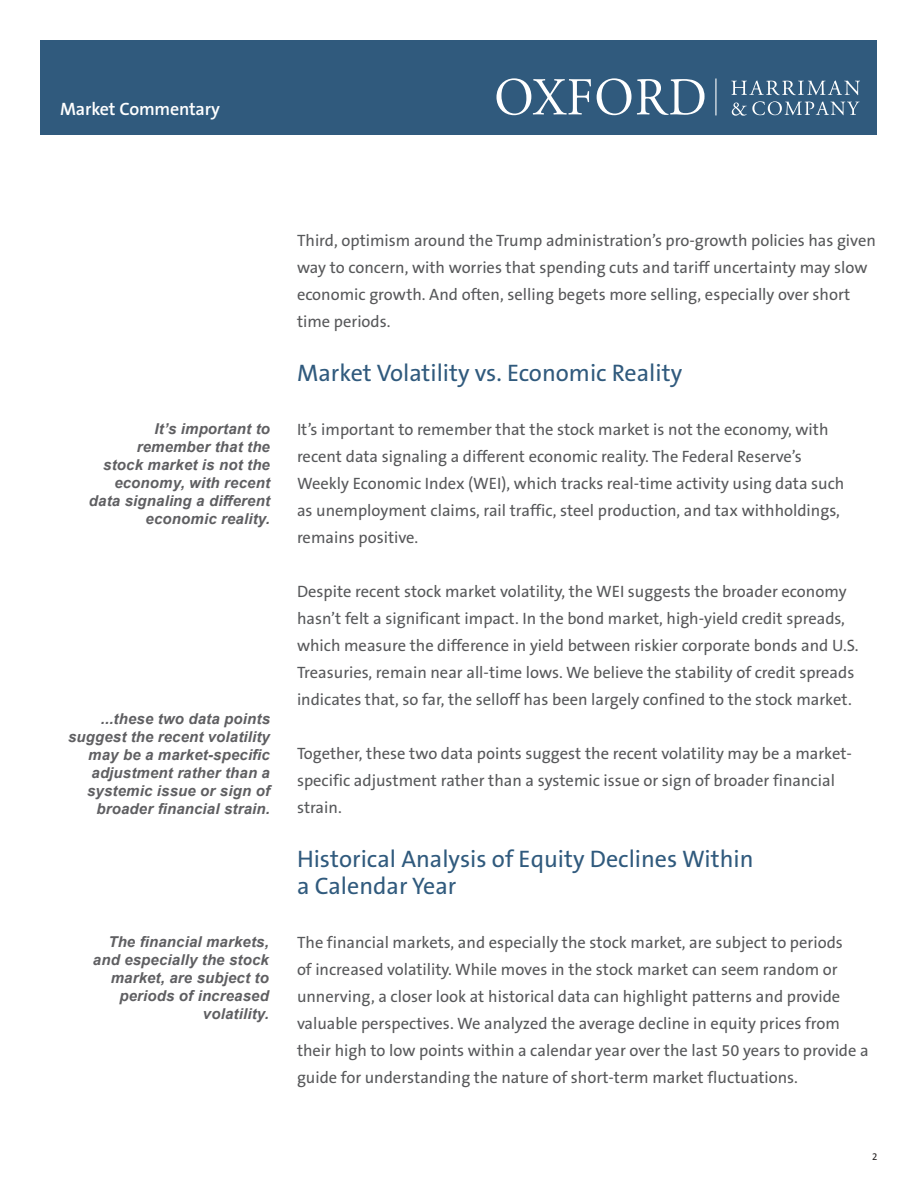
<style>
.page{position:relative;width:918px;height:1188px;background:#fff}
.page>*{position:absolute;margin:0;border:0;box-sizing:border-box;transform-origin:0 0}
.Content{font:24px/27px "The Sans B5 Plain";color:#305a7d}
.t1{font:600 18px "The Sans B6";letter-spacing:-.01em;color:#fff}
.Content-2{font:16.5px/27px "The Sans B5 Plain";color:#57585a}
.Column_Excerpt{font:italic 700 15px/18px "Arial";letter-spacing:.01em;color:#5f5f62;text-align:right}
.t2{font:10.5px "Calibri";color:#231f20}
</style>
<div class="page">
<div style="left:40px;top:40px;width:838px;height:95px;background:#305a7d"></div>
<svg style="left:496px;top:78px;width:95px;height:37px"></svg>
<svg style="left:597px;top:78px;width:108px;height:37px"></svg>
<svg style="left:731px;top:80px;width:129px;height:15px"></svg>
<svg style="left:732px;top:101px;width:128px;height:15px"></svg>
<hr style="left:715px;top:79px;width:1px;height:36px;background:#fff">
<p class="t1" style="left:60px;top:99px;width:161px">Market Commentary</p>
<p class="Column_Excerpt" style="left:89px;top:421px;width:183px">It’s important to remember that the<br>stock market is not the economy, with recent data signaling a different economic reality.</p>
<p class="Column_Excerpt" style="left:68px;top:710px;width:203px">...these two data points suggest the recent volatility may be a market-specific adjustment rather than a systemic issue or sign of broader financial strain.</p>
<p class="Column_Excerpt" style="left:93px;top:934px;width:178px">The financial markets, and especially the stock market, are subject to periods of increased volatility.</p>
<p class="Content-2" style="left:297px;top:227px;width:580px">Third, optimism around the Trump administration’s pro-growth policies has given way to concern, with worries that spending cuts and tariff uncertainty may slow economic growth. And often, selling begets more selling, especially over short time periods.</p>
<p class="Content" style="left:297px;top:360px;width:387px">Market Volatility vs. Economic Reality</p>
<p class="Content-2" style="left:297px;top:416px;width:549px">It’s important to remember that the stock market is not the economy, with recent data signaling a different economic reality. The Federal Reserve’s Weekly Economic Index (WEI), which tracks real-time activity using data such as unemployment claims, rail traffic, steel production, and tax withholdings, remains positive.</p>
<p class="Content-2" style="left:297px;top:578px;width:563px">Despite recent stock market volatility, the WEI suggests the broader economy hasn’t felt a significant impact. In the bond market, high-yield credit spreads, which measure the difference in yield between riskier corporate bonds and U.S.<br>Treasuries, remain near all-time lows. We believe the stability of credit spreads indicates that, so far, the selloff has been largely confined to the stock market.</p>
<p class="Content-2" style="left:297px;top:740px;width:556px">Together, these two data points suggest the recent volatility may be a market&shy;specific adjustment rather than a systemic issue or sign of broader financial strain.</p>
<p class="Content" style="left:297px;top:846px;width:458px">Historical Analysis of Equity Declines Within a Calendar Year</p>
<p class="Content-2" style="left:297px;top:929px;width:573px">The financial markets, and especially the stock market, are subject to periods<br>of increased volatility. While moves in the stock market can seem random or unnerving, a closer look at historical data can highlight patterns and provide valuable perspectives. We analyzed the average decline in equity prices from their high to low points within a calendar year over the last 50 years to provide a guide for understanding the nature of short-term market fluctuations.</p>
<p class="t2" style="left:872px;top:1149px;width:7px">2</p>
</div>
